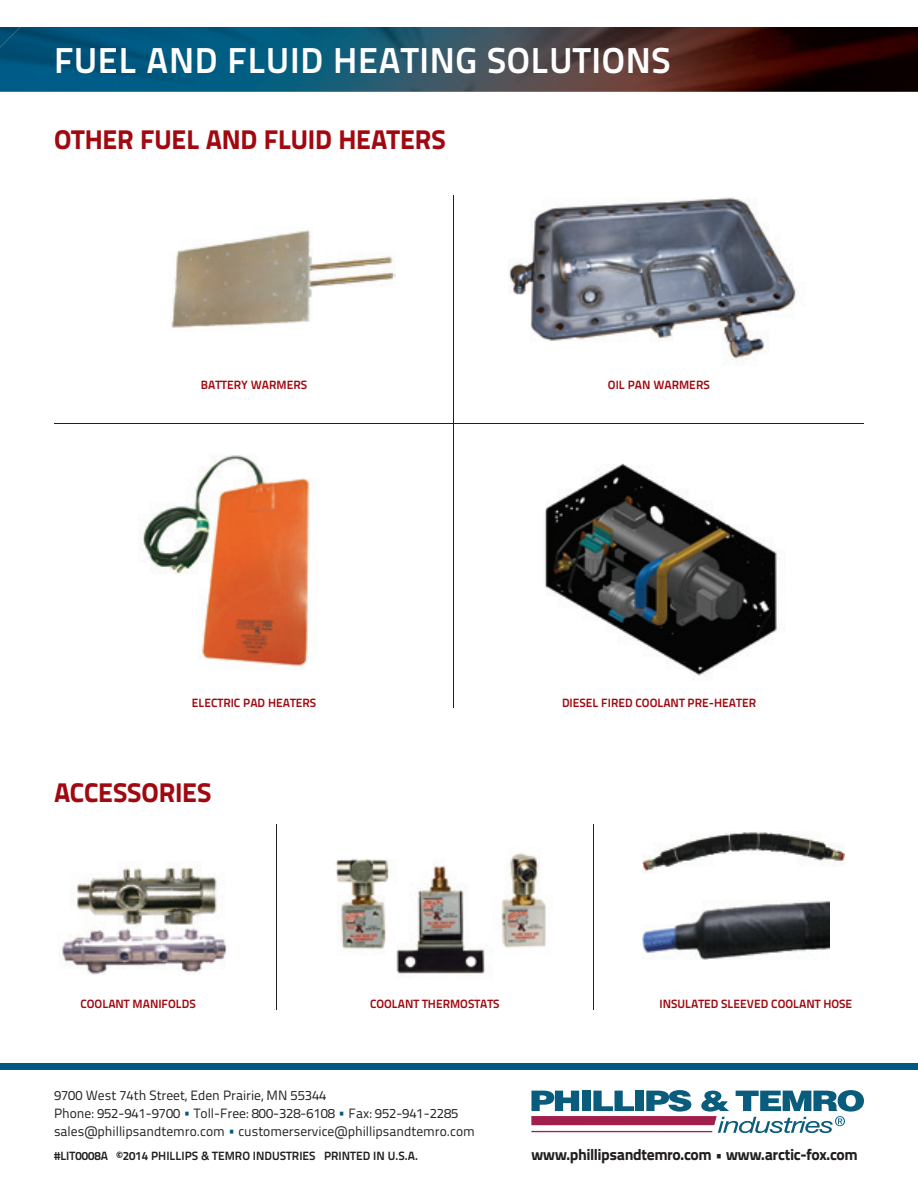
<style>
.page{position:relative;width:918px;height:1188px;background:#fff}
.page>*{position:absolute;margin:0;border:0;box-sizing:border-box;transform-origin:0 0}
.t1{font:700 36px "Titillium Text 22 L";letter-spacing:.02em;color:#fff}
.t2{font:800 27px "Titillium Text 22 L";letter-spacing:-.01em;color:#a1080f}
.t3{font:800 15.75px "Titillium Text 22 L";letter-spacing:-.025em;color:#231f20}
.t4{font:13.5px/18px "Titillium Text 22 L";color:#231f20}
.t5{font:700 12px "Titillium Text 22 L";color:#a1080f}
.t6{font:700 12px "Titillium Text 22 L";color:#231f20}
.s1{color:#005883}
</style>
<div class="page">
<img style="left:545px;top:463px;width:236px;height:216px">
<img style="left:336px;top:853px;width:210px;height:121px">
<img style="left:509px;top:197px;width:287px;height:164px">
<svg style="left:531px;top:1090px;width:333px;height:43px"></svg>
<hr style="left:531px;top:1131px;width:181px;height:1px;background:#a21e4b">
<div style="left:0;top:1063px;width:918px;height:6px;background:#005883"></div>
<img style="left:0;top:27px;width:918px;height:65px">
<img style="left:62px;top:867px;width:165px;height:108px">
<img style="left:642px;top:901px;width:188px;height:59px">
<img style="left:141px;top:455px;width:169px;height:214px">
<img style="left:642px;top:831px;width:203px;height:43px">
<hr style="left:276px;top:824px;width:1px;height:186px;background:#231f20">
<hr style="left:594px;top:824px;width:1px;height:186px;background:#231f20">
<hr style="left:454px;top:195px;width:1px;height:513px;background:#231f20">
<hr style="left:54px;top:424px;width:810px;height:1px;background:#231f20">
<img style="left:171px;top:230px;width:225px;height:98px">
<h1 class="t1" style="left:54px;top:32px;width:618px">FUEL AND FLUID HEATING SOLUTIONS</h1>
<h2 class="t2" style="left:54px;top:118px;width:393px">OTHER FUEL AND FLUID HEATERS</h2>
<p class="t5" style="left:201px;top:375px;width:108px">BATTERY WARMERS</p>
<p class="t5" style="left:608px;top:375px;width:103px">OIL PAN WARMERS</p>
<p class="t5" style="left:192px;top:693px;width:126px">ELECTRIC PAD HEATERS</p>
<p class="t5" style="left:562px;top:693px;width:196px">DIESEL FIRED COOLANT PRE-HEATER</p>
<h2 class="t2" style="left:54px;top:771px;width:159px">ACCESSORIES</h2>
<p class="t5" style="left:80px;top:995px;width:117px">COOLANT MANIFOLDS</p>
<p class="t5" style="left:370px;top:995px;width:131px">COOLANT THERMOSTATS</p>
<p class="t5" style="left:659px;top:994px;width:194px">INSULATED SLEEVED COOLANT HOSE</p>
<p class="t4" style="left:54px;top:1086px;width:422px">9700 West 74th Street, Eden Prairie, MN 55344<br>Phone: 952-941-9700 <span class="s1">•</span> Toll-Free: 800-328-6108 <span class="s1">•</span> Fax: 952-941-2285 sales@phillipsandtemro.com <span class="s1">•</span> customerservice@phillipsandtemro.com</p>
<p class="t6" style="left:54px;top:1147px;width:366px">#LIT0008A ©2014 PHILLIPS &amp; TEMRO INDUSTRIES PRINTED IN U.S.A.</p>
<p class="t3" style="left:531px;top:1142px;width:328px">www.phillipsandtemro.com • www.arctic-fox.com</p>
</div>
